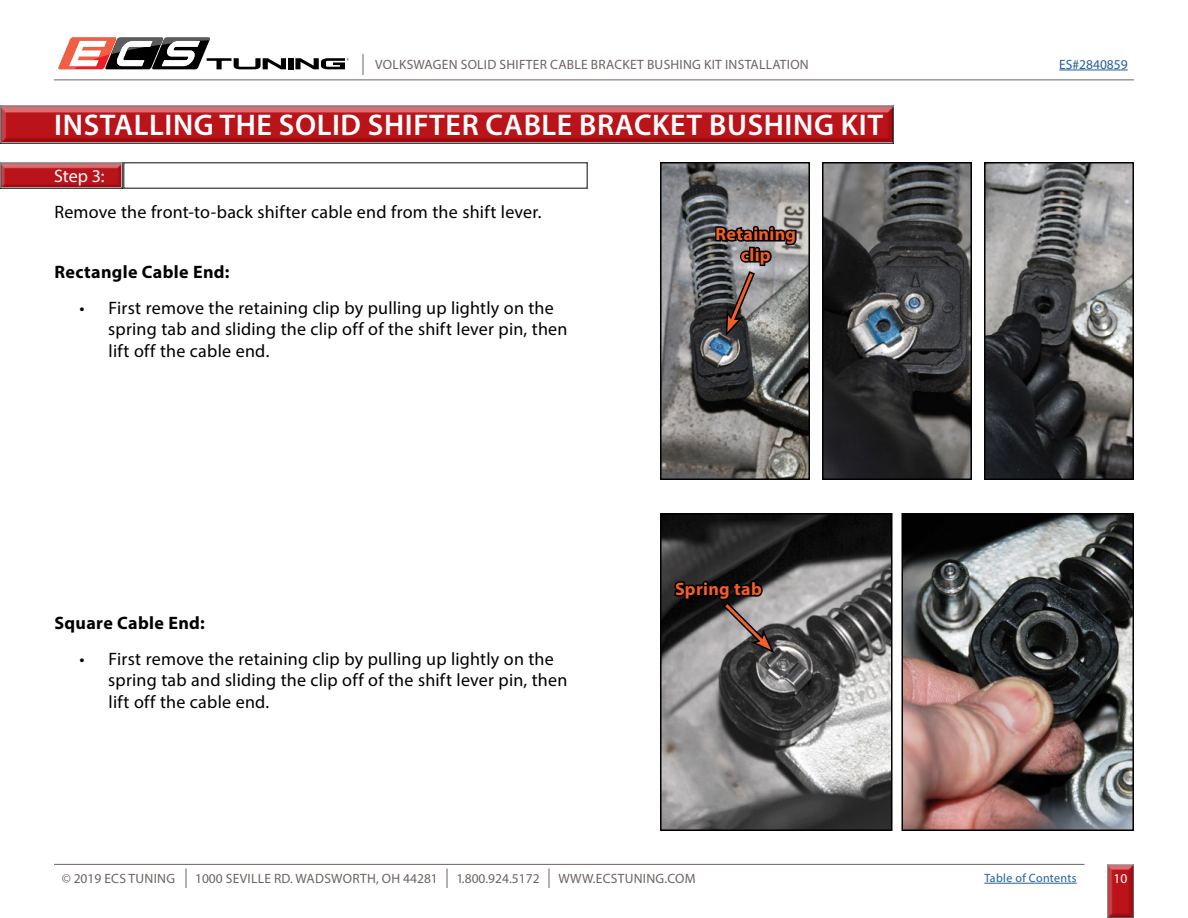
<style>
.page{position:relative;width:1188px;height:918px;background:#fff}
.page>*{position:absolute;margin:0;border:0;box-sizing:border-box;transform-origin:0 0}
.t1{font:600 30px "Myriad Pro";letter-spacing:.02em;color:#fff}
.t2{font:18px/21.6px "Myriad Pro";letter-spacing:.01em;color:#000}
.t3{font:700 18px "Myriad Pro";letter-spacing:.02em;color:#000}
.t4{font:700 18px/21px "Myriad Pro";letter-spacing:.02em;color:#f15f29;text-align:center}
.t5{font:18px "Myriad Pro";color:#fff}
.t6{font:13.5px "Myriad Pro";letter-spacing:.02em;color:#6c6361}
.t7{font:13.5px "Myriad Pro";color:#6c6361}
.t8{font:13.5px "Myriad Pro";color:#215e9e}
.t9{font:13.5px "Myriad Pro";color:#fff}
.t10{font:12px "Myriad Pro";letter-spacing:.025em;color:#215e9e}
</style>
<div class="page">
<div style="left:288px;top:58px;width:5px;height:11px;background:#000"></div>
<svg style="left:58px;top:38px;width:228px;height:31px"></svg>
<svg style="left:295px;top:58px;width:54px;height:11px"></svg>
<hr style="left:54px;top:80px;width:1080px;height:1px;background:#6c6361">
<svg style="left:363px;top:54px;width:1px;height:21px"></svg>
<div style="left:1101px;top:861px;width:39px;height:57px;background:#000;opacity:.75"></div>
<hr style="left:984px;top:883px;width:93px;height:1px;background:#215e9e">
<hr style="left:54px;top:864px;width:1030px;height:1px;background:#6c6361">
<svg style="left:549px;top:868px;width:1px;height:20px"></svg>
<svg style="left:186px;top:868px;width:1px;height:20px"></svg>
<svg style="left:447px;top:868px;width:1px;height:20px"></svg>
<hr style="left:1059px;top:70px;width:69px;height:1px;background:#215e9e">
<img style="left:663px;top:516px;width:226px;height:312px">
<div style="left:660px;top:513px;width:232px;height:318px;border:2px solid #000"></div>
<img style="left:905px;top:516px;width:226px;height:312px">
<div style="left:902px;top:513px;width:232px;height:318px;border:2px solid #000"></div>
<img style="left:825px;top:165px;width:144px;height:312px">
<div style="left:822px;top:162px;width:150px;height:318px;border:2px solid #000"></div>
<img style="left:663px;top:165px;width:144px;height:312px">
<div style="left:660px;top:162px;width:150px;height:318px;border:2px solid #000"></div>
<img style="left:987px;top:165px;width:144px;height:312px">
<div style="left:984px;top:162px;width:150px;height:318px;border:2px solid #000"></div>
<svg style="left:714px;top:206px;width:85px;height:130px"></svg>
<svg style="left:672px;top:525px;width:102px;height:172px"></svg>
<div style="left:0;top:159px;width:129px;height:30px;background:#000;opacity:.75"></div>
<div style="left:0;top:101px;width:902px;height:43px;background:#000;opacity:.75"></div>
<p class="t6" style="left:375px;top:56px;width:435px">VOLKSWAGEN SOLID SHIFTER CABLE BRACKET BUSHING KIT INSTALLATION</p>
<h1 class="t1" style="left:54px;top:106px;width:830px">INSTALLING THE SOLID SHIFTER CABLE BRACKET BUSHING KIT</h1>
<p class="t5" style="left:54px;top:164px;width:52px">Step 3:</p>
<p class="t2" style="left:54px;top:200px;width:489px">Remove the front-to-back shifter cable end from the shift lever.</p>
<p class="t3" style="left:55px;top:260px;width:176px">Rectangle Cable End:</p>
<p class="t2" style="left:108px;top:296px;width:461px;text-indent:-29px">• First remove the retaining clip by pulling up lightly on the spring tab and sliding the clip off of the shift lever pin, then lift off the cable end.</p>
<p class="t3" style="left:54px;top:611px;width:152px">Square Cable End:</p>
<p class="t2" style="left:108px;top:647px;width:461px;text-indent:-29px">• First remove the retaining clip by pulling up lightly on the spring tab and sliding the clip off of the shift lever pin, then lift off the cable end.</p>
<p class="t4" style="left:716px;top:223px;width:82px">Retaining clip</p>
<p class="t4" style="left:675px;top:578px;width:88px">Spring tab</p>
<p class="t8" style="left:1059px;top:56px;width:70px">ES#2840859</p>
<p class="t6" style="left:62px;top:870px;width:115px">© 2019 ECS TUNING</p>
<p class="t6" style="left:195px;top:870px;width:244px">1000 SEVILLE RD. WADSWORTH, OH 44281</p>
<p class="t7" style="left:456px;top:870px;width:85px">1.800.924.5172</p>
<p class="t6" style="left:558px;top:870px;width:139px">WWW.ECSTUNING.COM</p>
<p class="t10" style="left:984px;top:871px;width:94px">Table of Contents</p>
<p class="t9" style="left:1114px;top:870px;width:15px">10</p>
</div>
